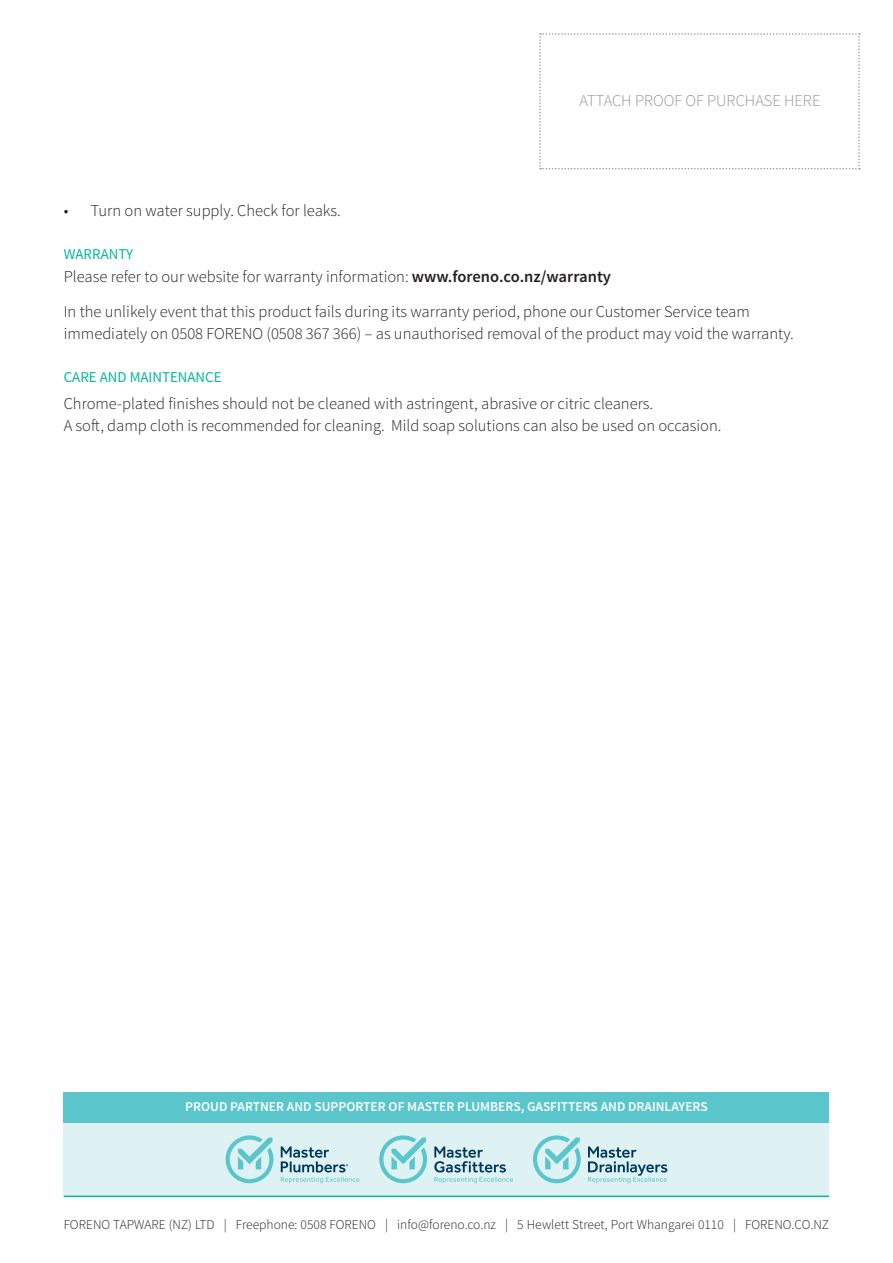
<style>
.page{position:relative;width:893px;height:1263px;background:#fff}
.page>*{position:absolute;margin:0;border:0;box-sizing:border-box;transform-origin:0 0}
.t1{font:300 16.5px/22.5px "Source Sans Pro";color:#231f20}
.t2{font:300 16.5px "Source Sans Pro";color:#939598}
.Sub_Heading{font:15px "Source Sans Pro";color:#06b798}
.t3{font:300 13.5px "Source Sans Pro";color:#231f20}
.t4{font:600 13.5px "Source Sans Pro";color:#fff}
.s1{font-weight:600}
</style>
<div class="page">
<div style="left:64px;top:1092px;width:765px;height:103px;background:#def1f3"></div>
<div style="left:64px;top:1092px;width:765px;height:30px;background:#5ac6cc"></div>
<svg style="left:226px;top:1135px;width:47px;height:48px"></svg>
<svg style="left:281px;top:1146px;width:78px;height:37px"></svg>
<svg style="left:379px;top:1135px;width:48px;height:48px"></svg>
<svg style="left:434px;top:1146px;width:79px;height:37px"></svg>
<svg style="left:533px;top:1135px;width:48px;height:48px"></svg>
<svg style="left:588px;top:1146px;width:79px;height:37px"></svg>
<hr style="left:64px;top:1195px;width:765px;height:2px;background:#06b798">
<svg style="left:539px;top:33px;width:321px;height:136px"></svg>
<p class="t2" style="left:579px;top:91px;width:242px">ATTACH PROOF OF PURCHASE HERE</p>
<p class="t1" style="left:64px;top:200px;width:279px">• Turn on water supply. Check for leaks.</p>
<p class="Sub_Heading" style="left:64px;top:245px;width:71px">WARRANTY</p>
<p class="t1" style="left:64px;top:265px;width:549px">Please refer to our website for warranty information: <span class="s1">www.foreno.co.nz/warranty</span></p>
<p class="t1" style="left:64px;top:300px;width:732px">In the unlikely event that this product fails during its warranty period, phone our Customer Service team immediately on 0508 FORENO (0508 367 366) – as unauthorised removal of the product may void the warranty.</p>
<p class="Sub_Heading" style="left:64px;top:367px;width:159px">CARE AND MAINTENANCE</p>
<p class="t1" style="left:64px;top:392px;width:659px">Chrome-plated finishes should not be cleaned with astringent, abrasive or citric cleaners.<br>A soft, damp cloth is recommended for cleaning. Mild soap solutions can also be used on occasion.</p>
<p class="t4" style="left:185px;top:1098px;width:524px">PROUD PARTNER AND SUPPORTER OF MASTER PLUMBERS, GASFITTERS AND DRAINLAYERS</p>
<p class="t3" style="left:64px;top:1216px;width:767px">FORENO TAPWARE (NZ) LTD | Freephone: 0508 FORENO | info@foreno.co.nz | 5 Hewlett Street, Port Whangarei 0110 | FORENO.CO.NZ</p>
</div>
